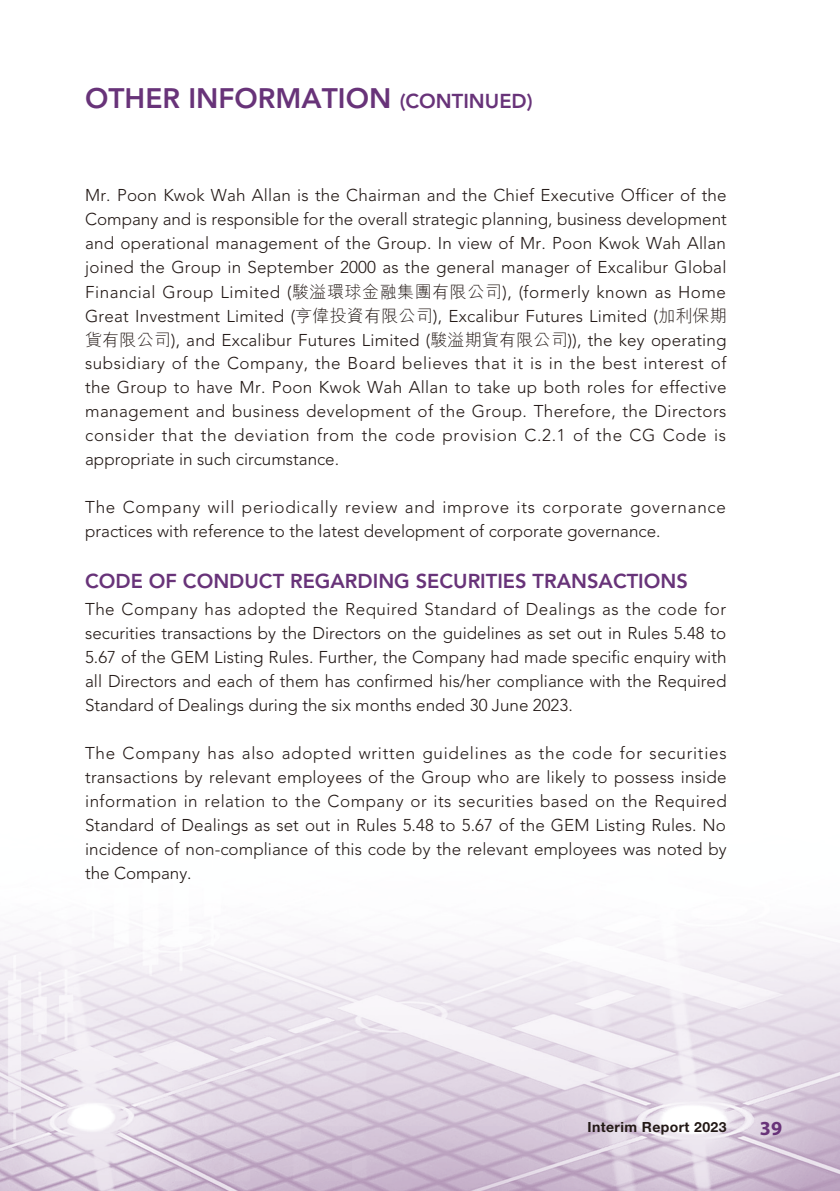
<style>
.page{position:relative;width:840px;height:1191px;background:#fff}
.page>*{position:absolute;margin:0;border:0;box-sizing:border-box;transform-origin:0 0}
.t1{font:800 28px "Avenir LT Std";color:#683379}
.t2{font:800 20px "Avenir LT Std";color:#683379}
.t3{font:700 20px "Myriad Pro";color:#683379}
.t4{font:300 17px/24px "Avenir LT Std";color:#231916;text-align:justify}
.t5{font:700 14px "Helvetica Neue LT Std";letter-spacing:.03em;color:#231916}
.s1{font-size:20px}
.s2{font-family:"M Hei HK"}
</style>
<div class="page">
<img style="left:0;top:930px;width:839px;height:261px">
<h1 class="t1" style="left:85px;top:82px;width:449px">OTHER INFORMATION <span class="s1">(CONTINUED)</span></h1>
<p class="t4" style="left:85px;top:183px;width:643px">Mr. Poon Kwok Wah Allan is the Chairman and the Chief Executive Officer of the Company and is responsible for the overall strategic planning, business development and operational management of the Group. In view of Mr. Poon Kwok Wah Allan joined the Group in September 2000 as the general manager of Excalibur Global Financial Group Limited (<span class="s2">駿溢環球金融集團有限公司</span>), (formerly known as Home Great Investment Limited (<span class="s2">亨偉投資有限公司</span>), Excalibur Futures Limited (<span class="s2">加利保期貨有限公司</span>), and Excalibur Futures Limited (<span class="s2">駿溢期貨有限公司</span>)), the key operating subsidiary of the Company, the Board believes that it is in the best interest of the Group to have Mr. Poon Kwok Wah Allan to take up both roles for effective management and business development of the Group. Therefore, the Directors consider that the deviation from the code provision C.2.1 of the CG Code is appropriate in such circumstance.</p>
<p class="t4" style="left:85px;top:495px;width:642px">The Company will periodically review and improve its corporate governance practices with reference to the latest development of corporate governance.</p>
<p class="t2" style="left:85px;top:569px;width:604px">CODE OF CONDUCT REGARDING SECURITIES TRANSACTIONS</p>
<p class="t4" style="left:85px;top:597px;width:642px">The Company has adopted the Required Standard of Dealings as the code for securities transactions by the Directors on the guidelines as set out in Rules 5.48 to 5.67 of the GEM Listing Rules. Further, the Company had made specific enquiry with all Directors and each of them has confirmed his/her compliance with the Required Standard of Dealings during the six months ended 30 June 2023.</p>
<p class="t4" style="left:85px;top:741px;width:642px">The Company has also adopted written guidelines as the code for securities transactions by relevant employees of the Group who are likely to possess inside information in relation to the Company or its securities based on the Required Standard of Dealings as set out in Rules 5.48 to 5.67 of the GEM Listing Rules. No incidence of non-compliance of this code by the relevant employees was noted by the Company.</p>
<p class="t5" style="left:587px;top:1118px;width:140px">Interim Report 2023</p>
<p class="t3" style="left:759px;top:1115px;width:24px">39</p>
</div>
